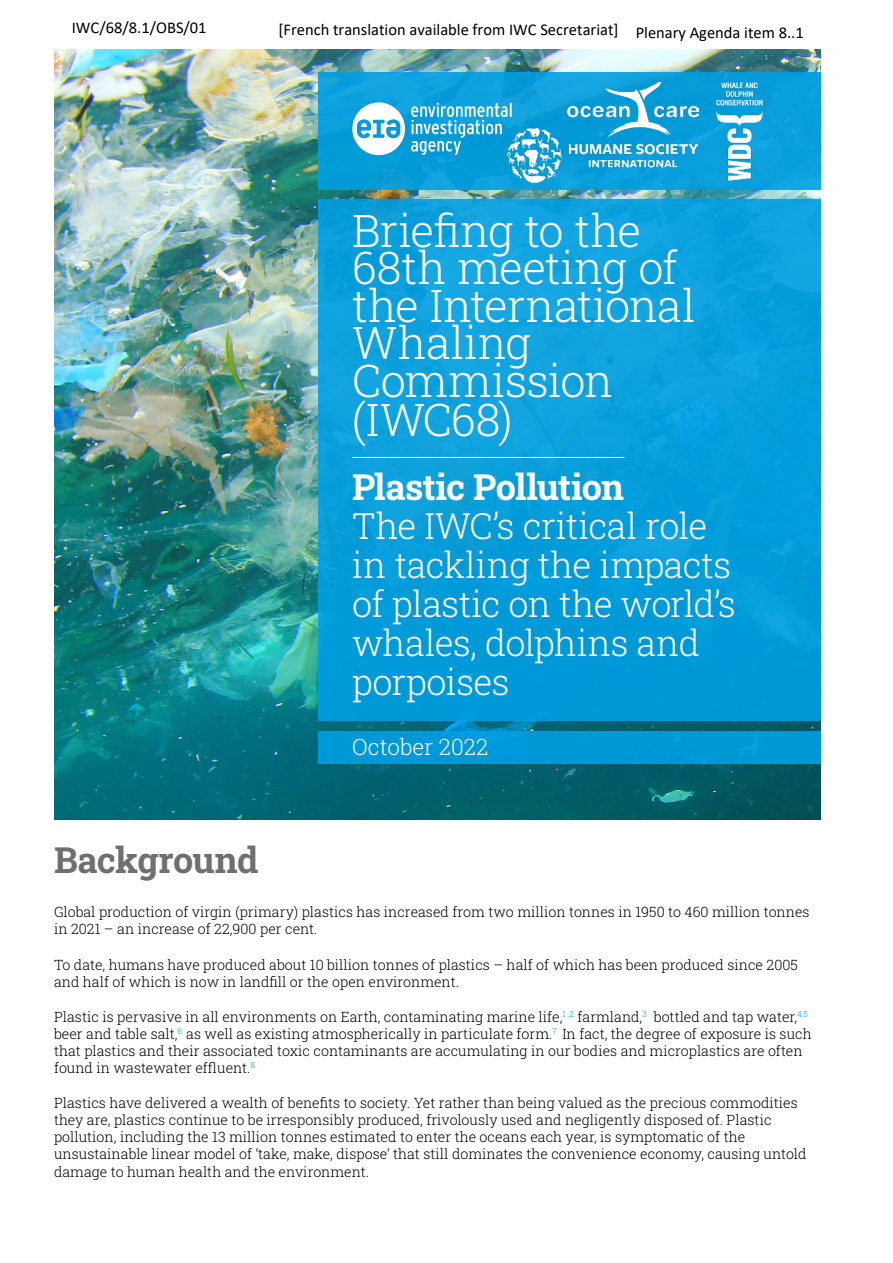
<style>
.page{position:relative;width:893px;height:1263px;background:#fff}
.page>*{position:absolute;margin:0;border:0;box-sizing:border-box;transform-origin:0 0}
.t1{font:45px/37.8px "Roboto Slab";letter-spacing:-.015em;color:#fff}
.t2{font:36px/39px "Roboto Slab";letter-spacing:-.02em;color:#fff}
.t3{font:36px "Roboto Slab";letter-spacing:-.02em;color:#706f6f}
.t4{font:22.5px "Roboto Slab";color:#fff}
.t5{font:16.5px "Calibri";color:#000}
.t6{font:14.25px/17.1px "Roboto Slab";color:#000}
</style>
<div class="page">
<img style="left:54px;top:50px;width:767px;height:769px">
<div style="left:318px;top:199px;width:503px;height:521px;background:linear-gradient(to right,#0ba0db,#069edc)"></div>
<div style="left:318px;top:73px;width:503px;height:117px;background:#099fdc"></div>
<hr style="left:352px;top:457px;width:272px;height:1px;background:#fff">
<div style="left:318px;top:732px;width:503px;height:32px;background:#0098d7"></div>
<img style="left:567px;top:83px;width:131px;height:45px">
<img style="left:706px;top:72px;width:67px;height:119px">
<img style="left:508px;top:128px;width:189px;height:54px">
<svg style="left:352px;top:102px;width:53px;height:53px"></svg>
<svg style="left:411px;top:103px;width:101px;height:52px"></svg>
<p class="t5" style="left:72px;top:16px;width:136px">IWC/68/8.1/OBS/01</p>
<p class="t5" style="left:278px;top:18px;width:527px">[French translation available from IWC Secretariat] Plenary Agenda item 8..1</p>
<h1 class="t1" style="left:352px;top:210px;width:345px">Briefing to the<br>68th meeting of the International<br>Whaling<br>Commission (IWC68)</h1>
<h2 class="t2" style="left:352px;top:467px;width:385px">Plastic Pollution<br>The IWC’s critical role in tackling the impacts of plastic on the world’s whales, dolphins and porpoises</h2>
<h3 class="t4" style="left:352px;top:732px;width:138px">October 2022</h3>
<h2 class="t3" style="left:54px;top:836px;width:206px">Background</h2>
<p class="t6" style="left:54px;top:903px;width:757px">Global production of virgin (primary) plastics has increased from two million tonnes in 1950 to 460 million tonnes in 2021 – an increase of 22,900 per cent.</p>
<p class="t6" style="left:54px;top:955px;width:745px">To date, humans have produced about 10 billion tonnes of plastics – half of which has been produced since 2005 and half of which is now in landfill or the open environment.</p>
<p class="t6" style="left:54px;top:1008px;width:759px">Plastic is pervasive in all environments on Earth, contaminating marine life,<sup>1</sup> <sup>,2</sup> farmland,<sup>3</sup> bottled and tap water,<sup>4,5 </sup>beer and table salt,<sup>6</sup> as well as existing atmospherically in particulate form.<sup>7</sup> In fact, the degree of exposure is such that plastics and their associated toxic contaminants are accumulating in our bodies and microplastics are often found in wastewater effluent.<sup>8</sup></p>
<p class="t6" style="left:54px;top:1094px;width:754px">Plastics have delivered a wealth of benefits to society. Yet rather than being valued as the precious commodities they are, plastics continue to be irresponsibly produced, frivolously used and negligently disposed of. Plastic pollution, including the 13 million tonnes estimated to enter the oceans each year, is symptomatic of the unsustainable linear model of ‘take, make, dispose’ that still dominates the convenience economy, causing untold damage to human health and the environment.</p>
</div>
